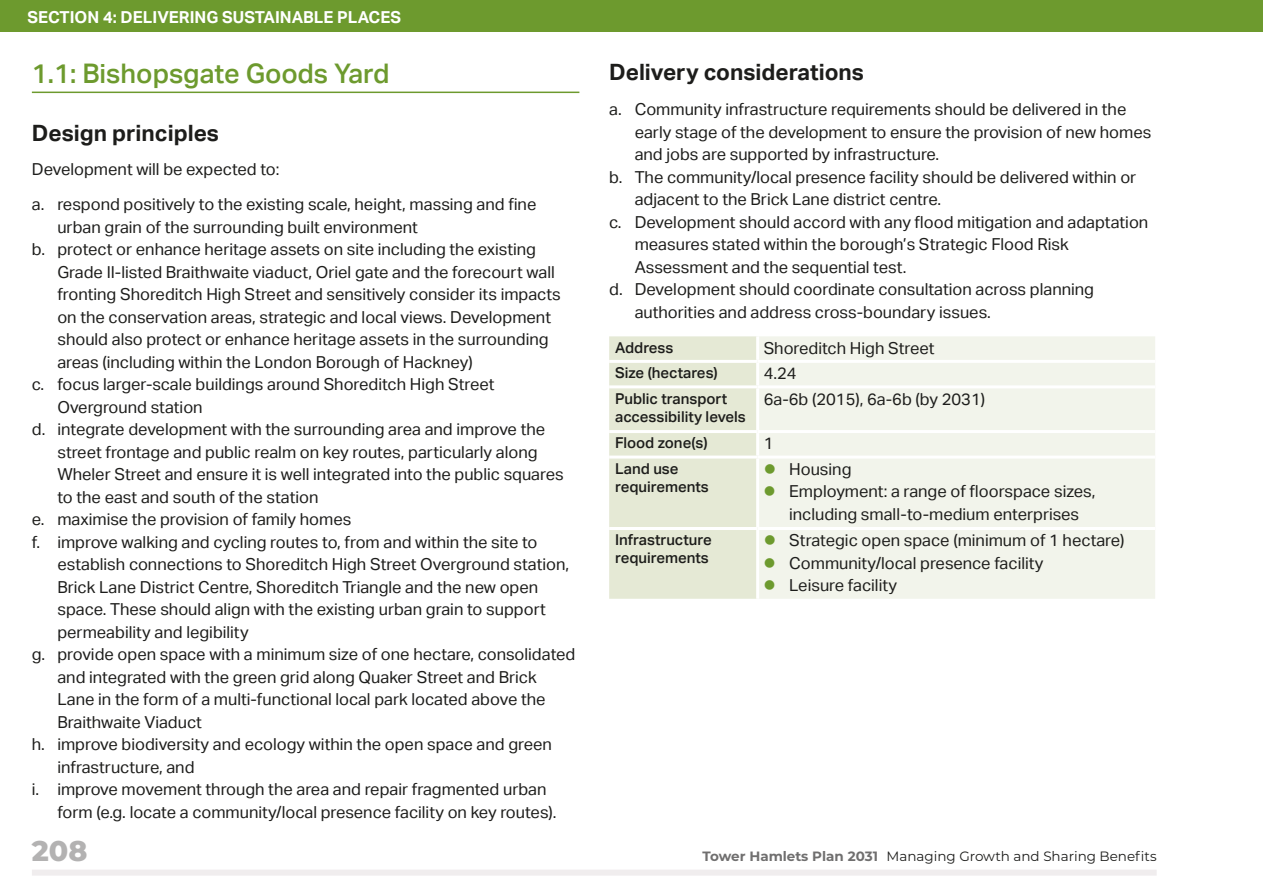
<style>
.page{position:relative;width:1263px;height:893px;background:#fff}
.page>*{position:absolute;margin:0;border:0;box-sizing:border-box;transform-origin:0 0}
.t1{font:800 28.5px "Montserrat";color:#b3b2b2}
.t2{font:500 27px "Aktiv Grotesk";color:#6d9a2e}
.t3{font:700 22.5px "Aktiv Grotesk";color:#1d1d1b}
.t4{font:16.5px/22.5px "Aktiv Grotesk";color:#1d1d1b}
.t5{font:700 16.5px "Aktiv Grotesk";color:#fff}
.t6{font:500 15px/18px "Aktiv Grotesk";color:#1d1d1b}
.t7{font:13.5px "Montserrat";color:#1d1d1b}
.s1{font-weight:700;color:#706f6f}
</style>
<div class="page">
<div style="left:32px;top:870px;width:1125px;height:6px;background:#f0edee"></div>
<div style="left:0;top:0;width:1263px;height:32px;background:#6d9a2e"></div>
<hr style="left:32px;top:92px;width:547px;height:1px;background:#6d9a2e">
<div style="left:609px;top:336px;width:147px;height:263px;background:#e5e9d5"></div>
<div style="left:759px;top:336px;width:396px;height:263px;background:#f2f4eb"></div>
<hr style="left:609px;top:360px;width:149px;height:3px;background:#fff">
<hr style="left:758px;top:360px;width:397px;height:3px;background:#fff">
<hr style="left:609px;top:385px;width:149px;height:3px;background:#fff">
<hr style="left:758px;top:385px;width:397px;height:3px;background:#fff">
<hr style="left:609px;top:430px;width:149px;height:3px;background:#fff">
<hr style="left:758px;top:430px;width:397px;height:3px;background:#fff">
<hr style="left:609px;top:456px;width:149px;height:3px;background:#fff">
<hr style="left:758px;top:456px;width:397px;height:3px;background:#fff">
<hr style="left:609px;top:527px;width:149px;height:3px;background:#fff">
<hr style="left:758px;top:527px;width:397px;height:3px;background:#fff">
<svg style="left:765px;top:464px;width:10px;height:10px"></svg>
<svg style="left:765px;top:486px;width:10px;height:10px"></svg>
<svg style="left:765px;top:535px;width:10px;height:10px"></svg>
<svg style="left:765px;top:558px;width:10px;height:10px"></svg>
<svg style="left:765px;top:580px;width:9px;height:10px"></svg>
<p class="t5" style="left:28px;top:8px;width:375px">SECTION 4: DELIVERING SUSTAINABLE PLACES</p>
<h2 class="t2" style="left:32px;top:58px;width:359px">1.1: Bishopsgate Goods Yard</h2>
<h3 class="t3" style="left:32px;top:120px;width:189px">Design principles</h3>
<p class="t4" style="left:32px;top:152px;width:506px;line-height:35.2px">Development will be expected to:<br>a. respond positively to the existing scale, height, massing and fine</p>
<p class="t4" style="left:57px;top:216px;width:362px">urban grain of the surrounding built environment</p>
<p class="t4" style="left:32px;top:238px;width:506px">b. protect or enhance heritage assets on site including the existing</p>
<p class="t4" style="left:57px;top:261px;width:499px">Grade II-listed Braithwaite viaduct, Oriel gate and the forecourt wall</p>
<p class="t4" style="left:57px;top:283px;width:505px">fronting Shoreditch High Street and sensitively consider its impacts</p>
<p class="t4" style="left:57px;top:306px;width:495px">on the conservation areas, strategic and local views. Development</p>
<p class="t4" style="left:57px;top:328px;width:493px">should also protect or enhance heritage assets in the surrounding</p>
<p class="t4" style="left:57px;top:351px;width:417px">areas (including within the London Borough of Hackney)</p>
<p class="t4" style="left:32px;top:373px;width:464px">c. focus larger-scale buildings around Shoreditch High Street</p>
<p class="t4" style="left:57px;top:396px;width:147px">Overground station</p>
<p class="t4" style="left:32px;top:418px;width:515px">d. integrate development with the surrounding area and improve the</p>
<p class="t4" style="left:57px;top:441px;width:482px">street frontage and public realm on key routes, particularly along</p>
<p class="t4" style="left:57px;top:463px;width:508px">Wheler Street and ensure it is well integrated into the public squares</p>
<p class="t4" style="left:57px;top:486px;width:263px">to the east and south of the station</p>
<p class="t4" style="left:32px;top:508px;width:321px">e. maximise the provision of family homes</p>
<p class="t4" style="left:32px;top:531px;width:507px">f. improve walking and cycling routes to, from and within the site to</p>
<p class="t4" style="left:57px;top:553px;width:513px">establish connections to Shoreditch High Street Overground station,</p>
<p class="t4" style="left:57px;top:576px;width:482px">Brick Lane District Centre, Shoreditch Triangle and the new open</p>
<p class="t4" style="left:57px;top:598px;width:490px">space. These should align with the existing urban grain to support</p>
<p class="t4" style="left:57px;top:621px;width:193px">permeability and legibility</p>
<p class="t4" style="left:32px;top:643px;width:545px">g. provide open space with a minimum size of one hectare, consolidated</p>
<p class="t4" style="left:57px;top:666px;width:481px">and integrated with the green grid along Quaker Street and Brick</p>
<p class="t4" style="left:57px;top:688px;width:490px">Lane in the form of a multi-functional local park located above the</p>
<p class="t4" style="left:57px;top:711px;width:146px">Braithwaite Viaduct</p>
<p class="t4" style="left:32px;top:733px;width:522px">h. improve biodiversity and ecology within the open space and green</p>
<p class="t4" style="left:57px;top:756px;width:139px">infrastructure, and</p>
<p class="t4" style="left:32px;top:778px;width:516px">i. improve movement through the area and repair fragmented urban</p>
<p class="t4" style="left:57px;top:801px;width:501px">form (e.g. locate a community/local presence facility on key routes).</p>
<h3 class="t3" style="left:609px;top:59px;width:256px">Delivery considerations</h3>
<p class="t4" style="left:609px;top:98px;width:519px">a. Community infrastructure requirements should be delivered in the</p>
<p class="t4" style="left:635px;top:121px;width:518px">early stage of the development to ensure the provision of new homes</p>
<p class="t4" style="left:635px;top:143px;width:306px">and jobs are supported by infrastructure.</p>
<p class="t4" style="left:609px;top:166px;width:529px">b. The community/local presence facility should be delivered within or</p>
<p class="t4" style="left:635px;top:188px;width:308px">adjacent to the Brick Lane district centre.</p>
<p class="t4" style="left:609px;top:211px;width:541px">c. Development should accord with any flood mitigation and adaptation</p>
<p class="t4" style="left:635px;top:233px;width:436px">measures stated within the borough’s Strategic Flood Risk</p>
<p class="t4" style="left:635px;top:256px;width:273px">Assessment and the sequential test.</p>
<p class="t4" style="left:609px;top:278px;width:486px">d. Development should coordinate consultation across planning</p>
<p class="t4" style="left:635px;top:301px;width:358px">authorities and address cross-boundary issues.</p>
<p class="t6" style="left:615px;top:339px;width:60px">Address</p>
<p class="t4" style="left:764px;top:337px;width:173px">Shoreditch High Street</p>
<p class="t6" style="left:615px;top:364px;width:104px">Size (hectares)</p>
<p class="t4" style="left:764px;top:362px;width:35px">4.24</p>
<p class="t6" style="left:615px;top:389px;width:132px">Public transport accessibility levels</p>
<p class="t4" style="left:764px;top:388px;width:223px">6a-6b (2015), 6a-6b (by 2031)</p>
<p class="t6" style="left:615px;top:434px;width:94px">Flood zone(s)</p>
<p class="t4" style="left:764px;top:432px;width:11px">1</p>
<p class="t6" style="left:615px;top:460px;width:95px">Land use requirements</p>
<p class="t4" style="left:789px;top:458px;width:308px">Housing<br>Employment: a range of floorspace sizes, including small-to-medium enterprises</p>
<p class="t6" style="left:615px;top:531px;width:98px">Infrastructure requirements</p>
<p class="t4" style="left:789px;top:529px;width:337px">Strategic open space (minimum of 1 hectare)<br>Community/local presence facility<br>Leisure facility</p>
<h1 class="t1" style="left:32px;top:830px;width:57px">208</h1>
<p class="t7" style="left:703px;top:847px;width:456px"><span class="s1">Tower Hamlets Plan 2031</span> Managing Growth and Sharing Benefits</p>
</div>
